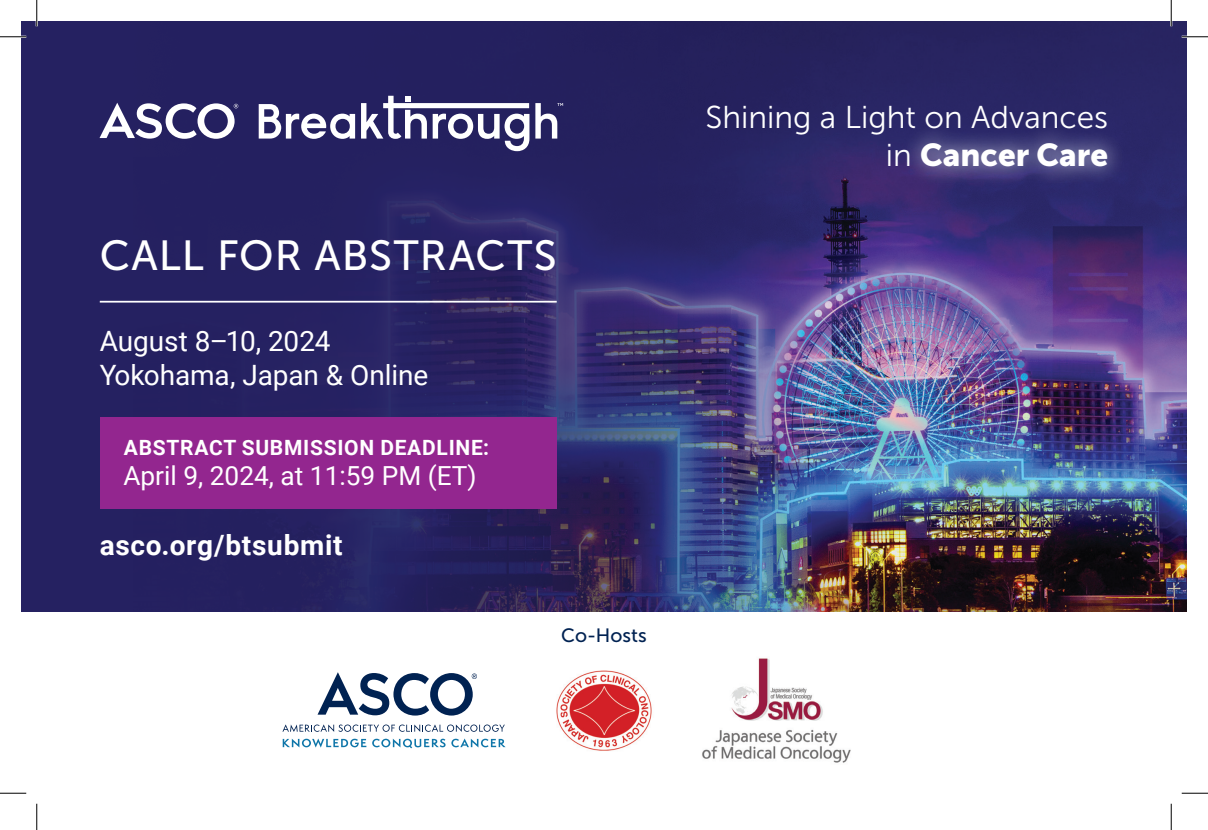
<style>
.page{position:relative;width:1208px;height:830px;background:#fff}
.page>*{position:absolute;margin:0;border:0;box-sizing:border-box;transform-origin:0 0}
.t1{font:42px "Museo Sans 500";letter-spacing:.02em;color:#fff}
.t2{font:31.5px "Museo Sans 300";color:#fff}
.t3{font:31.5px "Museo Sans 900";color:#fff}
.t4{font:28px/33.2px "Roboto";letter-spacing:-.005em;color:#fff}
.t5{font:700 28px "Roboto";letter-spacing:.025em;color:#fff}
.t6{font:26.25px "Roboto";color:#fff}
.t7{font:700 21px "Roboto";letter-spacing:.035em;color:#fff}
.t8{font:19.25px "Museo Sans 500";color:#002252}
.s1{font-family:"Museo Sans 300"}
</style>
<div class="page">
<img style="left:809px;top:21px;width:377px;height:590px">
<svg style="left:21px;top:21px;width:788px;height:590px;background:#2c2867"></svg>
<div style="left:100px;top:416px;width:456px;height:92px;background:#93268f"></div>
<hr style="left:100px;top:301px;width:456px;height:1px;background:#fff">
<img style="left:556px;top:670px;width:96px;height:81px">
<img style="left:702px;top:658px;width:149px;height:105px">
<svg style="left:282px;top:724px;width:223px;height:7px"></svg>
<svg style="left:317px;top:672px;width:160px;height:43px"></svg>
<svg style="left:283px;top:738px;width:83px;height:9px"></svg>
<svg style="left:372px;top:738px;width:73px;height:10px"></svg>
<svg style="left:451px;top:738px;width:54px;height:9px"></svg>
<svg style="left:99px;top:103px;width:139px;height:36px"></svg>
<svg style="left:259px;top:104px;width:96px;height:35px"></svg>
<svg style="left:361px;top:96px;width:168px;height:55px"></svg>
<svg style="left:535px;top:103px;width:28px;height:35px"></svg>
<div style="left:902px;top:124px;width:224px;height:62px;background:#fff;opacity:.75"></div>
<hr style="left:0;top:36px;width:26px;height:2px;background:#fff">
<hr style="left:1181px;top:36px;width:27px;height:2px;background:#fff">
<hr style="left:36px;top:0;width:2px;height:26px;background:#fff">
<hr style="left:1170px;top:0;width:2px;height:26px;background:#fff">
<svg style="left:0;top:36px;width:26px;height:1px"></svg>
<svg style="left:1181px;top:36px;width:27px;height:1px"></svg>
<svg style="left:0;top:792px;width:26px;height:1px"></svg>
<svg style="left:1181px;top:792px;width:27px;height:1px"></svg>
<svg style="left:36px;top:0;width:1px;height:26px"></svg>
<svg style="left:36px;top:803px;width:1px;height:27px"></svg>
<svg style="left:1170px;top:0;width:1px;height:26px"></svg>
<svg style="left:1170px;top:803px;width:1px;height:27px"></svg>
<h1 class="t1" style="left:100px;top:232px;width:458px">CALL FOR ABSTRACTS</h1>
<p class="t4" style="left:100px;top:324px;width:330px">August 8–10, 2024<br>Yokohama, Japan &amp; Online</p>
<p class="t7" style="left:124px;top:433px;width:367px">ABSTRACT SUBMISSION DEADLINE:</p>
<p class="t6" style="left:123px;top:457px;width:355px">April 9, 2024, at 11:59 PM (ET)</p>
<p class="t5" style="left:100px;top:525px;width:244px">asco.org/btsubmit</p>
<p class="t8" style="left:561px;top:624px;width:87px">Co-Hosts</p>
<p class="t2" style="left:705px;top:101px;width:404px">Shining a Light on Advances</p>
<p class="t3" style="left:885px;top:137px;width:224px"><span class="s1">in</span> Cancer Care</p>
</div>
